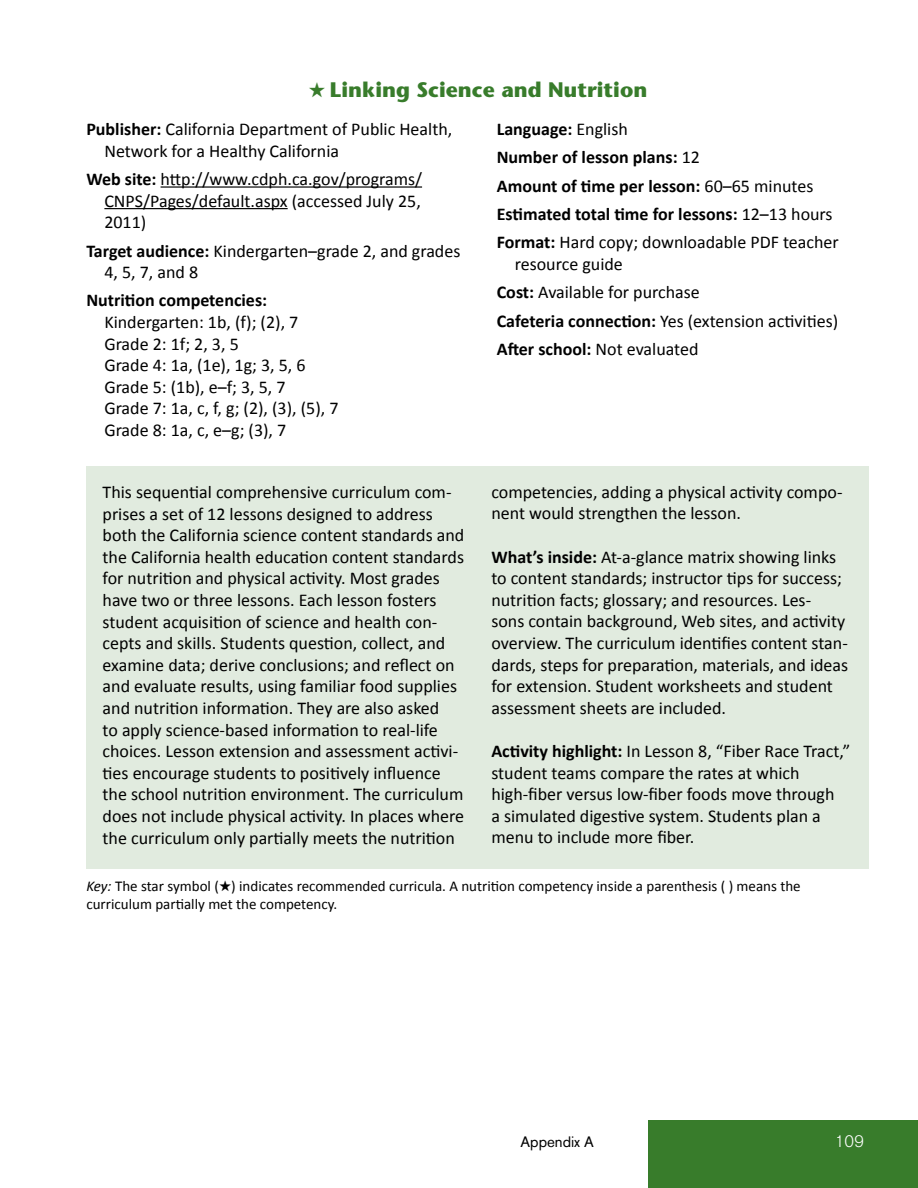
<style>
.page{position:relative;width:918px;height:1188px;background:#fff}
.page>*{position:absolute;margin:0;border:0;box-sizing:border-box;transform-origin:0 0}
.t1{font:700 21px "Stone Sans";color:#387c2b}
.body_text{font:18px/21.6px "Calibri";color:#000}
.Text{font:18px/21.6px "Calibri";color:#000}
.Text-2{font:700 18px "Calibri";color:#000}
.t2{font:300 16.5px "Akzidenz Grotesk BE";color:#fff}
.body_text-2{font:15px/18px "Calibri";color:#000}
.t3{font:15px "Akzidenz Grotesk BE";color:#000}
.s1{font-weight:700}
.s2{font-weight:400}
.s3{font-style:italic}
</style>
<div class="page">
<div style="left:86px;top:466px;width:783px;height:402px;background:#e1ebdf"></div>
<div style="left:648px;top:1120px;width:270px;height:68px;background:#387c2b"></div>
<hr style="left:161px;top:186px;width:261px;height:2px;background:#000">
<hr style="left:104px;top:208px;width:184px;height:1px;background:#000">
<h2 class="t1" style="left:308px;top:77px;width:340px">★ Linking Science and Nutrition</h2>
<p class="Text" style="left:104px;top:118px;width:349px;text-indent:-18px"><span class="s1">Publisher:</span> California Department of Public Health,<br>Network for a Healthy California</p>
<p class="Text" style="left:104px;top:168px;width:319px;text-align:justify;text-indent:-18px"><span class="s1">Web site:</span> http://www.cdph.ca.gov/programs/ CNPS/Pages/default.aspx (accessed July 25, 2011)</p>
<p class="Text" style="left:104px;top:240px;width:358px;text-indent:-18px"><span class="s1">Target audience:</span> Kindergarten–grade 2, and grades<br>4, 5, 7, and 8</p>
<p class="Text" style="left:104px;top:290px;width:236px;text-indent:-18px"><span class="s1">Nutrition competencies:<br></span>Kindergarten: 1b, (f); (2), 7<br>Grade 2: 1f; 2, 3, 5<br>Grade 4: 1a, (1e), 1g; 3, 5, 6<br>Grade 5: (1b), e–f; 3, 5, 7<br>Grade 7: 1a, c, f, g; (2), (3), (5), 7<br>Grade 8: 1a, c, e–g; (3), 7</p>
<p class="Text-2" style="left:497px;top:118px;width:133px">Language: <span class="s2">English</span></p>
<p class="Text-2" style="left:497px;top:146px;width:205px">Number of lesson plans: <span class="s2">12</span></p>
<p class="Text-2" style="left:497px;top:174px;width:318px">Amount of time per lesson: <span class="s2">60–65 minutes</span></p>
<p class="Text-2" style="left:497px;top:203px;width:337px">Estimated total time for lessons: <span class="s2">12–13 hours</span></p>
<p class="Text" style="left:515px;top:232px;width:326px;text-indent:-18px"><span class="s1">Format:</span> Hard copy; downloadable PDF teacher resource guide</p>
<p class="Text" style="left:497px;top:282px;width:205px"><span class="s1">Cost:</span> Available for purchase</p>
<p class="Text" style="left:497px;top:310px;width:343px"><span class="s1">Cafeteria connection:</span> Yes (extension activities)</p>
<p class="Text-2" style="left:497px;top:338px;width:203px">After school: <span class="s2">Not evaluated</span></p>
<p class="body_text" style="left:103px;top:481px;width:363px">This sequential comprehensive curriculum com&shy;prises a set of 12 lessons designed to address both the California science content standards and the California health education content standards for nutrition and physical activity. Most grades have two or three lessons. Each lesson fosters student acquisition of science and health con&shy;cepts and skills. Students question, collect, and examine data; derive conclusions; and reflect on and evaluate results, using familiar food supplies and nutrition information. They are also asked<br>to apply science-based information to real-life choices. Lesson extension and assessment activi&shy;ties encourage students to positively influence the school nutrition environment. The curriculum does not include physical activity. In places where the curriculum only partially meets the nutrition</p>
<p class="body_text" style="left:491px;top:481px;width:353px">competencies, adding a physical activity compo&shy;nent would strengthen the lesson.</p>
<p class="body_text" style="left:491px;top:546px;width:358px"><span class="s1">What’s inside:</span> At-a-glance matrix showing links to content standards; instructor tips for success; nutrition facts; glossary; and resources. Les&shy;sons contain background, Web sites, and activity overview. The curriculum identifies content stan&shy;dards, steps for preparation, materials, and ideas for extension. Student worksheets and student assessment sheets are included.</p>
<p class="body_text" style="left:491px;top:740px;width:360px"><span class="s1">Activity highlight:</span> In Lesson 8, “Fiber Race Tract,” student teams compare the rates at which high-fiber versus low-fiber foods move through<br>a simulated digestive system. Students plan a menu to include more fiber.</p>
<p class="body_text-2" style="left:86px;top:877px;width:716px"><span class="s3">Key:</span> The star symbol (★) indicates recommended curricula. A nutrition competency inside a parenthesis ( ) means the curriculum partially met the competency.</p>
<p class="t3" style="left:521px;top:1133px;width:75px">Appendix A</p>
<p class="t2" style="left:835px;top:1133px;width:31px">109</p>
</div>
